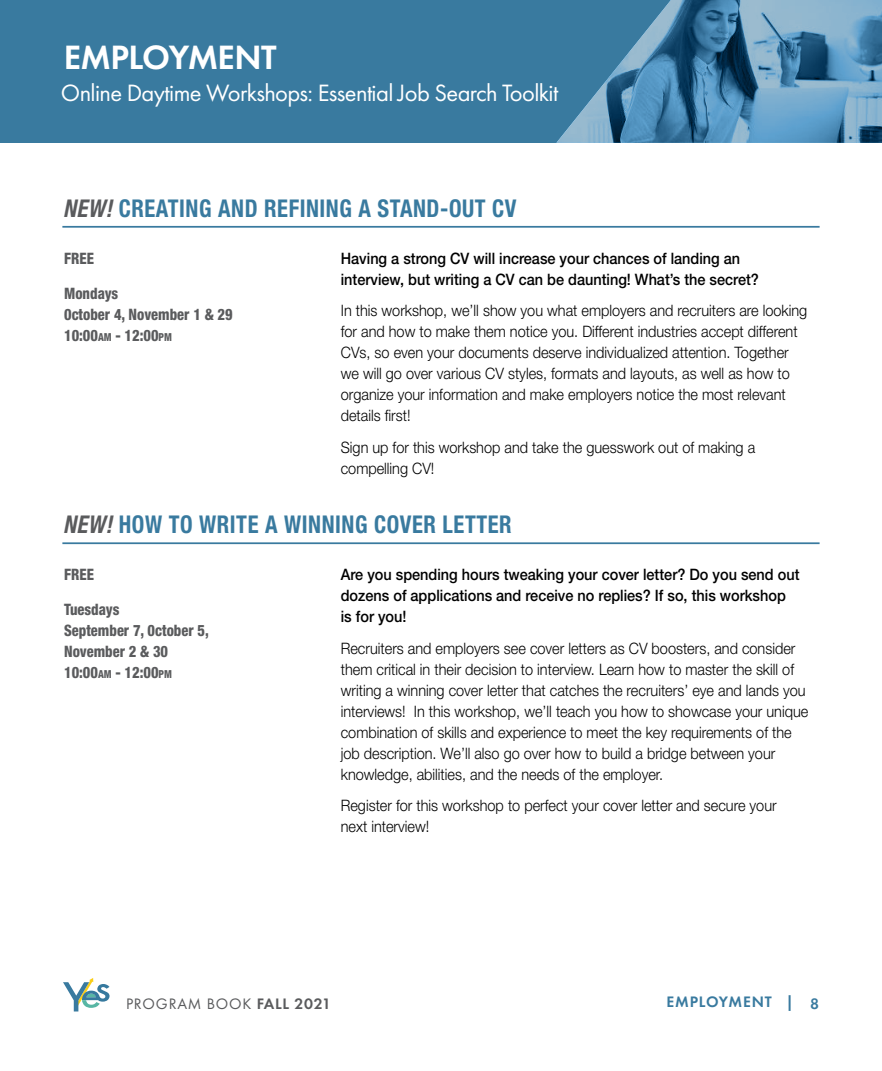
<style>
.page{position:relative;width:882px;height:1071px;background:#fff}
.page>*{position:absolute;margin:0;border:0;box-sizing:border-box;transform-origin:0 0}
.t1{font:600 35px "Futura PT";letter-spacing:-.015em;color:#fff}
.t2{font:700 condensed 24.5px "Helvetica Neue LT Std";letter-spacing:.025em;color:#397a9f;scale:.92 1}
.t3{font:24.5px "Futura PT";letter-spacing:-.025em;color:#fff}
.t4{font:300 15.75px/21px "Helvetica Neue LT Std";color:#000;scale:.92 1}
.t5{font:500 15.75px/21px "Helvetica Neue LT Std";color:#000;scale:.92 1}
.t6{font:800 condensed 15.75px/21px "Helvetica Neue LT Std";color:#5a5b5d;scale:.92 1}
.t7{font:15.75px "Futura PT";letter-spacing:.05em;color:#5a5b5d}
.t8{font:600 15.75px "Futura PT";letter-spacing:.05em;color:#397a9f}
.s1{font-style:italic;color:#5a5b5d}
.s2{font-size:11.03px}
.s3{font-weight:600}
</style>
<div class="page">
<div style="left:0;top:0;width:433px;height:143px;background:#397a9f"></div>
<div style="left:433px;top:0;width:449px;height:143px;background:#397a9f"></div>
<svg style="left:557px;top:0;width:325px;height:143px"></svg>
<svg style="left:63px;top:978px;width:47px;height:34px"></svg>
<hr style="left:62px;top:542px;width:758px;height:2px;background:#397a9f">
<hr style="left:62px;top:226px;width:758px;height:2px;background:#397a9f">
<h1 class="t1" style="left:64px;top:35px;width:214px">EMPLOYMENT</h1>
<h2 class="t3" style="left:61px;top:78px;width:499px">Online Daytime Workshops: Essential Job Search Toolkit</h2>
<h2 class="t2" style="left:63px;top:193px;width:494px"><span class="s1">NEW!</span> CREATING AND REFINING A STAND-OUT CV</h2>
<p class="t6" style="left:64px;top:248px;width:34px">FREE</p>
<p class="t6" style="left:64px;top:283px;width:185px">Mondays<br>0ctober 4, November 1 &amp; 29<br>10:00<span class="s2">AM</span> - 12:00<span class="s2">PM</span></p>
<p class="t5" style="left:341px;top:248px;width:456px">Having a strong CV will increase your chances of landing an interview, but writing a CV can be daunting! What’s the secret?</p>
<p class="t4" style="left:341px;top:300px;width:509px">In this workshop, we’ll show you what employers and recruiters are looking for and how to make them notice you. Different industries accept different CVs, so even your documents deserve individualized attention. Together we will go over various CV styles, formats and layouts, as well as how to organize your information and make employers notice the most relevant details first!</p>
<p class="t4" style="left:341px;top:437px;width:452px">Sign up for this workshop and take the guesswork out of making a compelling CV!</p>
<h2 class="t2" style="left:63px;top:510px;width:489px"><span class="s1">NEW!</span> HOW TO WRITE A WINNING COVER LETTER</h2>
<p class="t6" style="left:64px;top:564px;width:34px">FREE</p>
<p class="t6" style="left:64px;top:599px;width:159px">Tuesdays<br>September 7, 0ctober 5,<br>November 2 &amp; 30<br>10:00<span class="s2">AM</span> - 12:00<span class="s2">PM</span></p>
<p class="t5" style="left:341px;top:564px;width:500px">Are you spending hours tweaking your cover letter? Do you send out dozens of applications and receive no replies? If so, this workshop is for you!</p>
<p class="t4" style="left:341px;top:637px;width:510px">Recruiters and employers see cover letters as CV boosters, and consider them critical in their decision to interview. Learn how to master the skill of writing a winning cover letter that catches the recruiters’ eye and lands you interviews! In this workshop, we’ll teach you how to showcase your unique combination of skills and experience to meet the key requirements of the job description. We’ll also go over how to build a bridge between your knowledge, abilities, and the needs of the employer.</p>
<p class="t4" style="left:341px;top:795px;width:475px">Register for this workshop to perfect your cover letter and secure your next interview!</p>
<p class="t7" style="left:126px;top:994px;width:207px">PROGRAM BOOK <span class="s3">FALL 2021</span></p>
<p class="t8" style="left:667px;top:992px;width:154px">EMPLOYMENT | 8</p>
</div>
